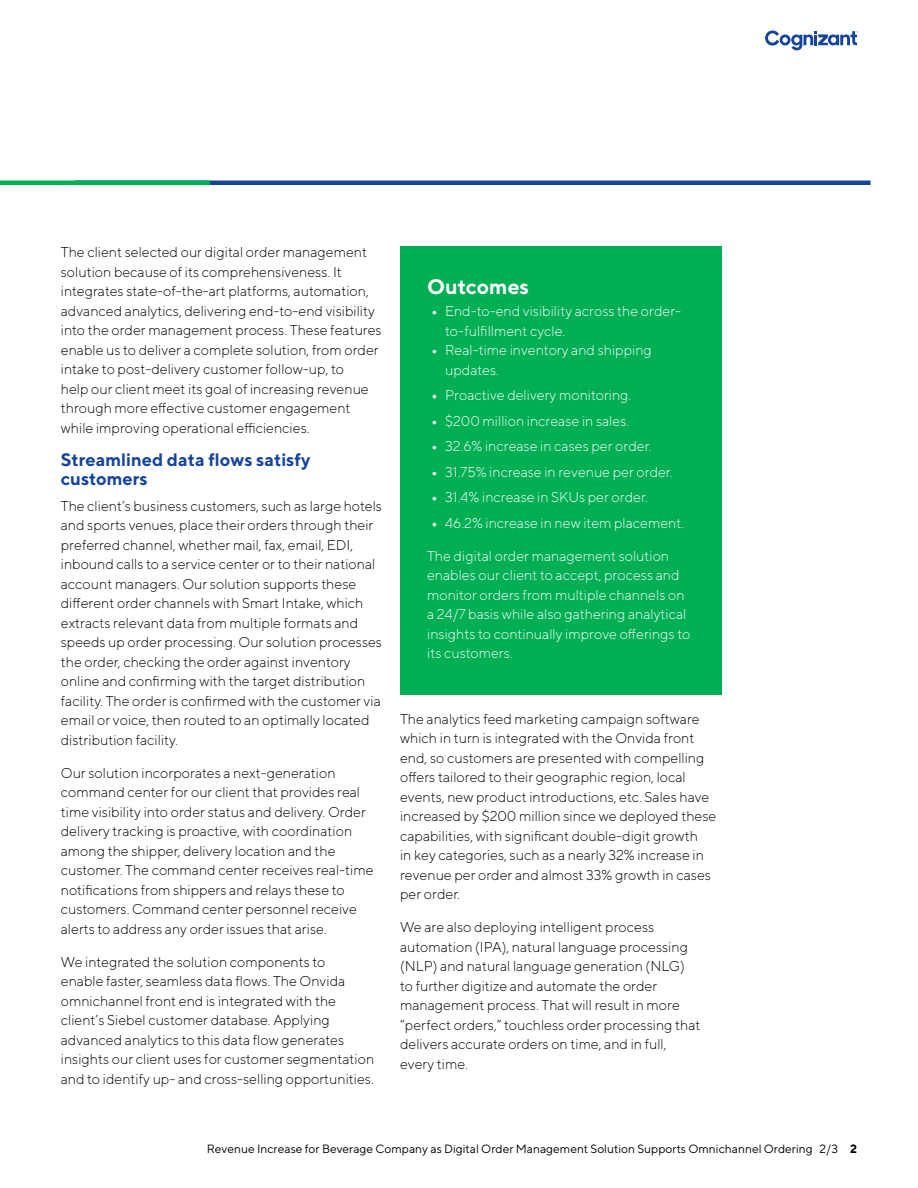
<style>
.page{position:relative;width:918px;height:1188px;background:#fff}
.page>*{position:absolute;margin:0;border:0;box-sizing:border-box;transform-origin:0 0}
.t1{font:700 21px "TT Norms";color:#fff}
.t2{font:700 18px/19.5px "TT Norms";color:#164499}
.t3{font:300 14.25px/19.5px "TT Norms";color:#000}
.t4{font:300 14.25px/19.5px "TT Norms";color:#fff}
.t5{font:12px "TT Norms";color:#000}
.s1{font-weight:700}
</style>
<div class="page">
<hr style="left:74px;top:181px;width:797px;height:4px;background:#164499">
<hr style="left:0;top:181px;width:210px;height:4px;background:#00af54">
<svg style="left:765px;top:30px;width:93px;height:20px"></svg>
<div style="left:400px;top:246px;width:321px;height:448px;background:#00af54"></div>
<p class="t3" style="left:61px;top:242px;width:322px">The client selected our digital order management solution because of its comprehensiveness. It integrates state-of-the-art platforms, automation, advanced analytics, delivering end-to-end visibility into the order management process. These features enable us to deliver a complete solution, from order intake to post-delivery customer follow-up, to<br>help our client meet its goal of increasing revenue through more effective customer engagement while improving operational efficiencies.</p>
<p class="t2" style="left:61px;top:449px;width:251px">Streamlined data flows satisfy customers</p>
<p class="t3" style="left:61px;top:496px;width:323px">The client’s business customers, such as large hotels and sports venues, place their orders through their preferred channel, whether mail, fax, email, EDI, inbound calls to a service center or to their national account managers. Our solution supports these different order channels with Smart Intake, which extracts relevant data from multiple formats and speeds up order processing. Our solution processes the order, checking the order against inventory online and confirming with the target distribution facility. The order is confirmed with the customer via email or voice, then routed to an optimally located distribution facility.</p>
<p class="t3" style="left:61px;top:763px;width:314px">Our solution incorporates a next-generation command center for our client that provides real time visibility into order status and delivery. Order delivery tracking is proactive, with coordination among the shipper, delivery location and the customer. The command center receives real-time notifications from shippers and relays these to customers. Command center personnel receive alerts to address any order issues that arise.</p>
<p class="t3" style="left:61px;top:952px;width:315px">We integrated the solution components to<br>enable faster, seamless data flows. The Onvida omnichannel front end is integrated with the client’s Siebel customer database. Applying advanced analytics to this data flow generates insights our client uses for customer segmentation and to identify up- and cross-selling opportunities.</p>
<h1 class="t1" style="left:427px;top:273px;width:104px">Outcomes</h1>
<p class="t4" style="left:445px;top:301px;width:238px;text-indent:-13px"><span class="s1">•</span> End-to-end visibility across the order&shy;to-fulfillment cycle.</p>
<p class="t4" style="left:445px;top:340px;width:208px;text-indent:-13px"><span class="s1">•</span> Real-time inventory and shipping updates.</p>
<p class="t4" style="left:432px;top:385px;width:201px"><span class="s1">•</span> Proactive delivery monitoring.</p>
<p class="t4" style="left:432px;top:411px;width:199px"><span class="s1">•</span> $200 million increase in sales.</p>
<p class="t4" style="left:432px;top:436px;width:221px"><span class="s1">•</span> 32.6% increase in cases per order.</p>
<p class="t4" style="left:432px;top:462px;width:243px"><span class="s1">•</span> 31.75% increase in revenue per order.</p>
<p class="t4" style="left:432px;top:487px;width:218px"><span class="s1">•</span> 31.4% increase in SKUs per order.</p>
<p class="t4" style="left:432px;top:513px;width:254px"><span class="s1">•</span> 46.2% increase in new item placement.</p>
<p class="t4" style="left:427px;top:546px;width:265px">The digital order management solution enables our client to accept, process and monitor orders from multiple channels on a 24/7 basis while also gathering analytical insights to continually improve offerings to its customers.</p>
<p class="t3" style="left:400px;top:709px;width:318px">The analytics feed marketing campaign software which in turn is integrated with the Onvida front end, so customers are presented with compelling offers tailored to their geographic region, local events, new product introductions, etc. Sales have increased by $200 million since we deployed these capabilities, with significant double-digit growth<br>in key categories, such as a nearly 32% increase in revenue per order and almost 33% growth in cases per order.</p>
<p class="t3" style="left:400px;top:917px;width:302px">We are also deploying intelligent process automation (IPA), natural language processing (NLP) and natural language generation (NLG) to further digitize and automate the order management process. That will result in more “perfect orders,” touchless order processing that delivers accurate orders on time, and in full, every time.</p>
<p class="t5" style="left:207px;top:1142px;width:652px">Revenue Increase for Beverage Company as Digital Order Management Solution Supports Omnichannel Ordering 2/3 <span class="s1">2</span></p>
</div>
